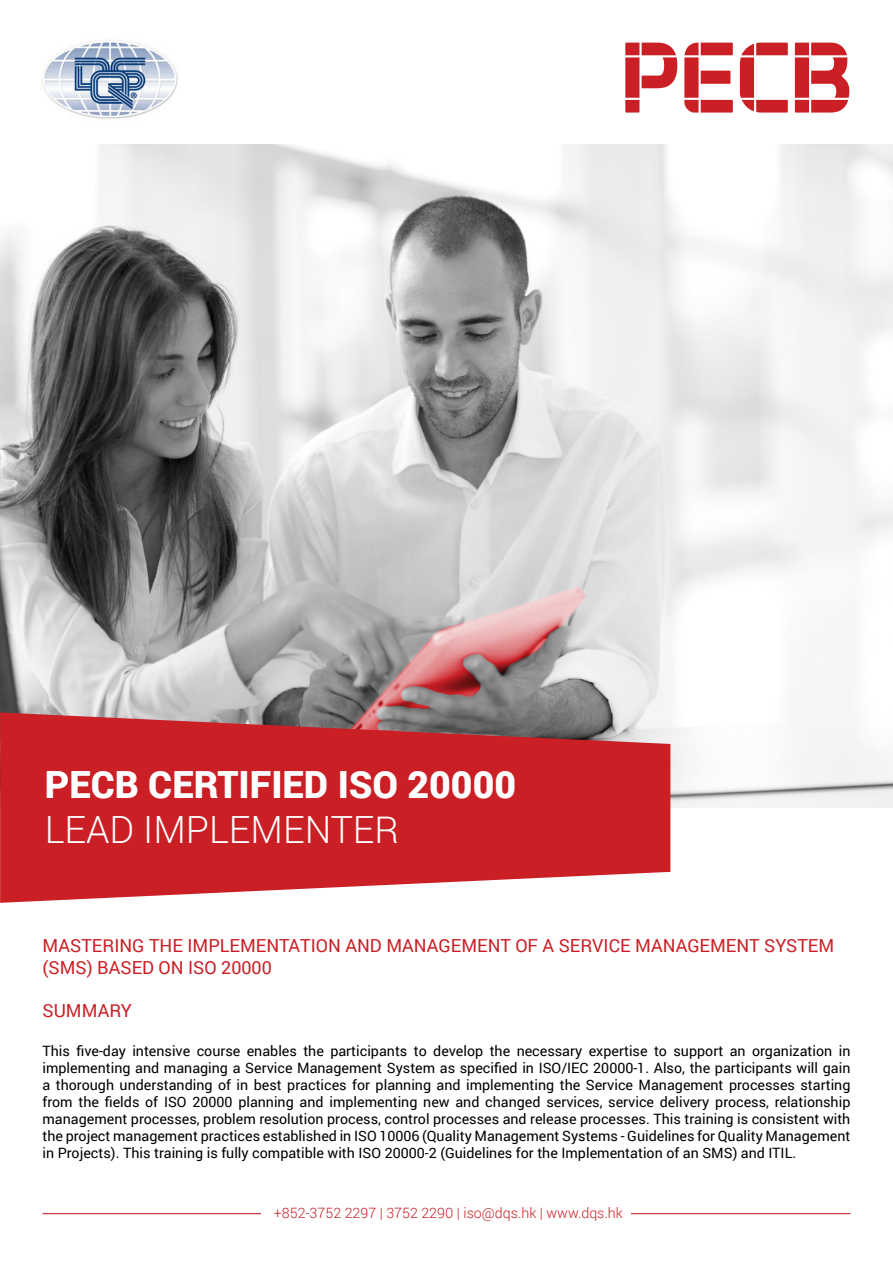
<style>
.page{position:relative;width:893px;height:1263px;background:#fff}
.page>*{position:absolute;margin:0;border:0;box-sizing:border-box;transform-origin:0 0}
.t1{font:900 37.5px "Roboto";color:#fff}
.t2{font:300 37.5px "Roboto";color:#fff}
.t3{font:18px/21.6px "Roboto";color:#ca1f25}
.t4{font:14.25px/17.1px "Roboto";color:#000;text-align:justify}
.t5{font:300 14.25px "Roboto";color:#ca1f25}
</style>
<div class="page">
<img style="left:0;top:145px;width:893px;height:663px">
<svg style="left:0;top:712px;width:670px;height:191px;background:#c93a3f"></svg>
<hr style="left:43px;top:1213px;width:807px;height:1px;background:#ca1f25">
<div style="left:261px;top:1207px;width:370px;height:30px;background:#fff"></div>
<svg style="left:684px;top:43px;width:49px;height:70px"></svg>
<svg style="left:740px;top:43px;width:48px;height:70px"></svg>
<svg style="left:795px;top:43px;width:54px;height:70px"></svg>
<svg style="left:625px;top:43px;width:52px;height:70px"></svg>
<img style="left:42px;top:40px;width:136px;height:79px">
<p class="t1" style="left:45px;top:758px;width:473px">PECB CERTIFIED ISO 20000</p>
<p class="t2" style="left:45px;top:804px;width:356px">LEAD IMPLEMENTER</p>
<p class="t3" style="left:43px;top:934px;width:793px">MASTERING THE IMPLEMENTATION AND MANAGEMENT OF A SERVICE MANAGEMENT SYSTEM (SMS) BASED ON ISO 20000</p>
<p class="t3" style="left:43px;top:999px;width:91px">SUMMARY</p>
<p class="t4" style="left:43px;top:1042px;width:809px">This five-day intensive course enables the participants to develop the necessary expertise to support an organization in implementing and managing a Service Management System as specified in ISO/IEC 20000-1. Also, the participants will gain a thorough understanding of in best practices for planning and implementing the Service Management processes starting from the fields of ISO 20000 planning and implementing new and changed services, service delivery process, relationship management processes, problem resolution process, control processes and release processes. This training is consistent with the project management practices established in ISO 10006 (Quality Management Systems - Guidelines for Quality Management in Projects). This training is fully compatible with ISO 20000-2 (Guidelines for the Implementation of an SMS) and ITIL.</p>
<p class="t5" style="left:274px;top:1203px;width:350px">+852-3752 2297 | 3752 2290 | iso@dqs.hk | www.dqs.hk</p>
</div>
